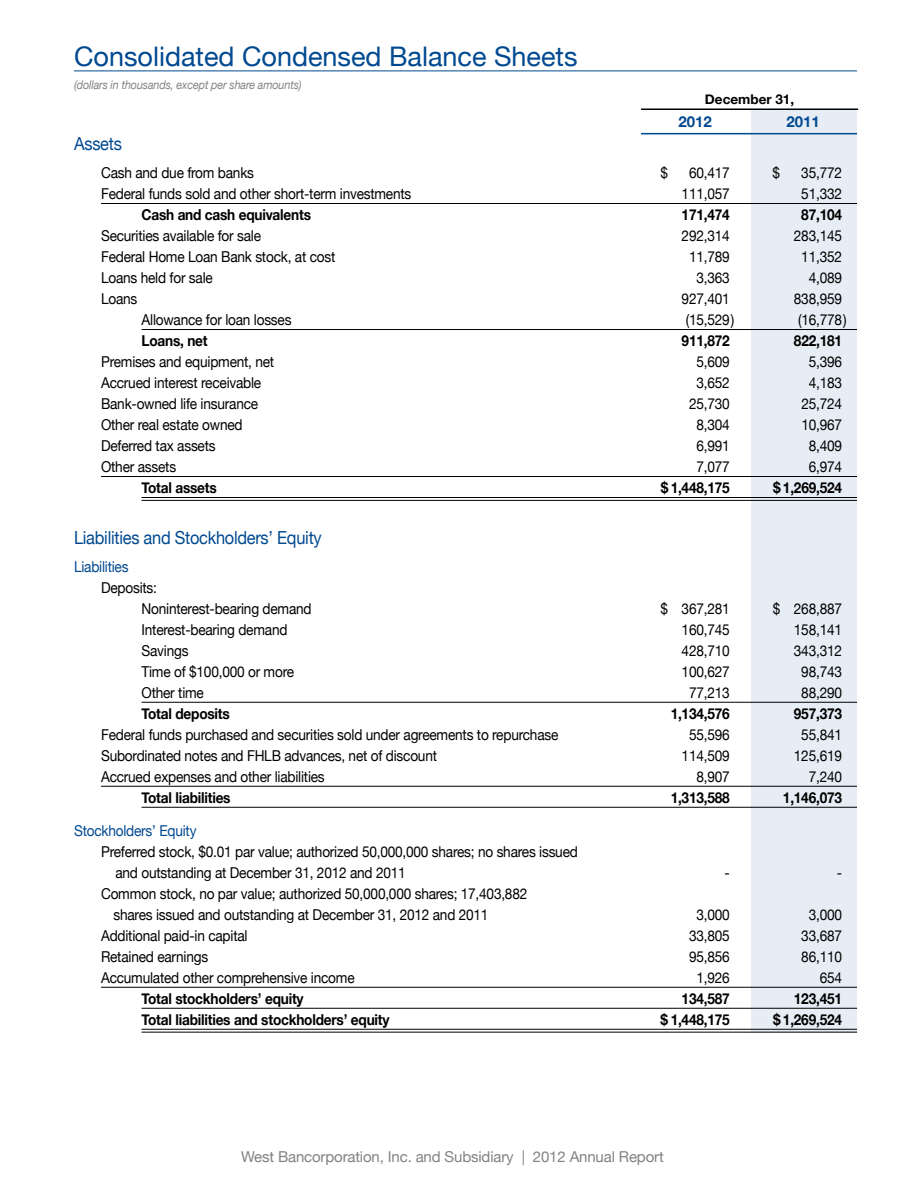
<style>
.page{position:relative;width:918px;height:1188px;background:#fff}
.page>*{position:absolute;margin:0;border:0;box-sizing:border-box;transform-origin:0 0}
.t1{font:27px "Helvetica Neue";color:#004990}
.t2{font:18px "Helvetica Neue";letter-spacing:-.015em;color:#004990;scale:.91 1}
.t3{font:15px/21px "Helvetica Neue";letter-spacing:-.015em;color:#000;scale:.91 1}
.t4{font:700 15px "Helvetica Neue";letter-spacing:-.015em;color:#000;scale:.91 1}
.t5{font:15px "Helvetica Neue";letter-spacing:-.01em;color:#808285}
.t6{font:15px "Helvetica Neue";letter-spacing:-.015em;color:#004990;scale:.91 1}
.t7{font:700 15px "Helvetica Neue";color:#004990}
.t8{font:700 13.5px "Helvetica Neue";color:#000}
.t9{font:italic 12px "Helvetica Neue";letter-spacing:-.01em;color:#808285;scale:.9 1}
</style>
<div class="page">
<div style="left:751px;top:109px;width:106px;height:923px;background:#e6edf4"></div>
<hr style="left:74px;top:71px;width:783px;height:1px;background:#004990">
<hr style="left:641px;top:133px;width:216px;height:1px;background:#004990">
<hr style="left:641px;top:109px;width:217px;height:1px;background:#000">
<hr style="left:101px;top:203px;width:756px;height:1px;background:#000">
<hr style="left:142px;top:329px;width:715px;height:1px;background:#000">
<hr style="left:101px;top:476px;width:756px;height:1px;background:#000">
<hr style="left:142px;top:497px;width:715px;height:1px;background:#000">
<hr style="left:142px;top:500px;width:715px;height:1px;background:#000">
<hr style="left:142px;top:702px;width:715px;height:1px;background:#000">
<hr style="left:101px;top:786px;width:756px;height:1px;background:#000">
<hr style="left:142px;top:807px;width:715px;height:1px;background:#000">
<hr style="left:101px;top:987px;width:756px;height:1px;background:#000">
<hr style="left:142px;top:1008px;width:715px;height:1px;background:#000">
<hr style="left:142px;top:1029px;width:715px;height:1px;background:#000">
<hr style="left:142px;top:1032px;width:715px;height:1px;background:#000">
<h1 class="t1" style="left:74px;top:40px;width:505px">Consolidated Condensed Balance Sheets</h1>
<p class="t9" style="left:74px;top:78px;width:254px">(dollars in thousands, except per share amounts)</p>
<p class="t8" style="left:705px;top:91px;width:91px">December 31,</p>
<p class="t7" style="left:678px;top:113px;width:35px">2012</p>
<p class="t7" style="left:786px;top:113px;width:35px">2011</p>
<p class="t2" style="left:74px;top:133px;width:54px">Assets</p>
<p class="t3" style="left:101px;top:162px;width:170px">Cash and due from banks</p>
<p class="t3" style="left:661px;top:162px;width:10px">$</p>
<p class="t3" style="left:689px;top:162px;width:46px">60,417</p>
<p class="t3" style="left:772px;top:162px;width:10px">$</p>
<p class="t3" style="left:801px;top:162px;width:46px">35,772</p>
<p class="t3" style="left:101px;top:183px;width:343px">Federal funds sold and other short-term investments</p>
<p class="t3" style="left:682px;top:183px;width:54px">111,057</p>
<p class="t3" style="left:801px;top:183px;width:46px">51,332</p>
<p class="t4" style="left:142px;top:205px;width:188px">Cash and cash equivalents</p>
<p class="t4" style="left:682px;top:205px;width:54px">171,474</p>
<p class="t4" style="left:801px;top:205px;width:46px">87,104</p>
<p class="t3" style="left:101px;top:225px;width:177px">Securities available for sale</p>
<p class="t3" style="left:682px;top:225px;width:54px">292,314</p>
<p class="t3" style="left:794px;top:225px;width:54px">283,145</p>
<p class="t3" style="left:101px;top:246px;width:259px">Federal Home Loan Bank stock, at cost</p>
<p class="t3" style="left:689px;top:246px;width:46px">11,789</p>
<p class="t3" style="left:801px;top:246px;width:46px">11,352</p>
<p class="t3" style="left:101px;top:267px;width:124px">Loans held for sale</p>
<p class="t3" style="left:696px;top:267px;width:38px">3,363</p>
<p class="t3" style="left:809px;top:267px;width:38px">4,089</p>
<p class="t3" style="left:101px;top:288px;width:41px">Loans</p>
<p class="t3" style="left:682px;top:288px;width:54px">927,401</p>
<p class="t3" style="left:794px;top:288px;width:54px">838,959</p>
<p class="t3" style="left:142px;top:309px;width:166px">Allowance for loan losses</p>
<p class="t3" style="left:686px;top:309px;width:55px">(15,529)</p>
<p class="t3" style="left:798px;top:309px;width:55px">(16,778)</p>
<p class="t4" style="left:142px;top:331px;width:74px">Loans, net</p>
<p class="t4" style="left:682px;top:331px;width:54px">911,872</p>
<p class="t4" style="left:794px;top:331px;width:54px">822,181</p>
<p class="t3" style="left:101px;top:351px;width:192px">Premises and equipment, net</p>
<p class="t3" style="left:696px;top:351px;width:38px">5,609</p>
<p class="t3" style="left:809px;top:351px;width:38px">5,396</p>
<p class="t3" style="left:101px;top:372px;width:178px">Accrued interest receivable</p>
<p class="t3" style="left:696px;top:372px;width:38px">3,652</p>
<p class="t3" style="left:809px;top:372px;width:38px">4,183</p>
<p class="t3" style="left:101px;top:393px;width:174px">Bank-owned life insurance</p>
<p class="t3" style="left:689px;top:393px;width:46px">25,730</p>
<p class="t3" style="left:801px;top:393px;width:46px">25,724</p>
<p class="t3" style="left:101px;top:414px;width:157px">Other real estate owned</p>
<p class="t3" style="left:696px;top:414px;width:38px">8,304</p>
<p class="t3" style="left:801px;top:414px;width:46px">10,967</p>
<p class="t3" style="left:101px;top:435px;width:127px">Deferred tax assets</p>
<p class="t3" style="left:696px;top:435px;width:38px">6,991</p>
<p class="t3" style="left:809px;top:435px;width:38px">8,409</p>
<p class="t3" style="left:101px;top:456px;width:84px">Other assets</p>
<p class="t3" style="left:696px;top:456px;width:38px">7,077</p>
<p class="t3" style="left:809px;top:456px;width:38px">6,974</p>
<p class="t4" style="left:142px;top:478px;width:84px">Total assets</p>
<p class="t4" style="left:661px;top:478px;width:77px">$ 1,448,175</p>
<p class="t4" style="left:773px;top:478px;width:77px">$ 1,269,524</p>
<p class="t2" style="left:74px;top:527px;width:274px">Liabilities and Stockholders’ Equity</p>
<p class="t6" style="left:74px;top:557px;width:61px">Liabilities</p>
<p class="t3" style="left:142px;top:577px;width:188px;text-indent:-40px">Deposits:<br>Noninterest-bearing demand</p>
<p class="t3" style="left:660px;top:598px;width:78px">$ 367,281</p>
<p class="t3" style="left:773px;top:598px;width:78px">$ 268,887</p>
<p class="t3" style="left:142px;top:619px;width:162px">Interest-bearing demand</p>
<p class="t3" style="left:682px;top:619px;width:54px">160,745</p>
<p class="t3" style="left:794px;top:619px;width:54px">158,141</p>
<p class="t3" style="left:142px;top:640px;width:53px">Savings</p>
<p class="t3" style="left:682px;top:640px;width:54px">428,710</p>
<p class="t3" style="left:794px;top:640px;width:54px">343,312</p>
<p class="t3" style="left:142px;top:661px;width:169px">Time of $100,000 or more</p>
<p class="t3" style="left:682px;top:661px;width:54px">100,627</p>
<p class="t3" style="left:801px;top:661px;width:46px">98,743</p>
<p class="t3" style="left:142px;top:682px;width:70px">Other time</p>
<p class="t3" style="left:689px;top:682px;width:46px">77,213</p>
<p class="t3" style="left:801px;top:682px;width:46px">88,290</p>
<p class="t4" style="left:142px;top:704px;width:99px">Total deposits</p>
<p class="t4" style="left:671px;top:704px;width:66px">1,134,576</p>
<p class="t4" style="left:794px;top:704px;width:54px">957,373</p>
<p class="t3" style="left:101px;top:724px;width:504px">Federal funds purchased and securities sold under agreements to repurchase</p>
<p class="t3" style="left:689px;top:724px;width:46px">55,596</p>
<p class="t3" style="left:801px;top:724px;width:46px">55,841</p>
<p class="t3" style="left:101px;top:745px;width:371px">Subordinated notes and FHLB advances, net of discount</p>
<p class="t3" style="left:682px;top:745px;width:54px">114,509</p>
<p class="t3" style="left:794px;top:745px;width:54px">125,619</p>
<p class="t3" style="left:101px;top:766px;width:247px">Accrued expenses and other liabilities</p>
<p class="t3" style="left:696px;top:766px;width:38px">8,907</p>
<p class="t3" style="left:809px;top:766px;width:38px">7,240</p>
<p class="t4" style="left:142px;top:788px;width:99px">Total liabilities</p>
<p class="t4" style="left:671px;top:788px;width:66px">1,313,588</p>
<p class="t4" style="left:783px;top:788px;width:66px">1,146,073</p>
<p class="t6" style="left:74px;top:821px;width:136px">Stockholders’ Equity</p>
<p class="t3" style="left:115px;top:841px;width:510px;text-indent:-14px">Preferred stock, $0.01 par value; authorized 50,000,000 shares; no shares issued and outstanding at December 31, 2012 and 2011</p>
<p class="t3" style="left:724px;top:862px;width:7px">-</p>
<p class="t3" style="left:837px;top:862px;width:7px">-</p>
<p class="t3" style="left:114px;top:883px;width:456px;text-indent:-12px">Common stock, no par value; authorized 50,000,000 shares; 17,403,882 shares issued and outstanding at December 31, 2012 and 2011</p>
<p class="t3" style="left:696px;top:904px;width:38px">3,000</p>
<p class="t3" style="left:809px;top:904px;width:38px">3,000</p>
<p class="t3" style="left:101px;top:925px;width:163px">Additional paid-in capital</p>
<p class="t3" style="left:689px;top:925px;width:46px">33,805</p>
<p class="t3" style="left:801px;top:925px;width:46px">33,687</p>
<p class="t3" style="left:101px;top:946px;width:119px">Retained earnings</p>
<p class="t3" style="left:689px;top:946px;width:46px">95,856</p>
<p class="t3" style="left:801px;top:946px;width:46px">86,110</p>
<p class="t3" style="left:101px;top:967px;width:280px">Accumulated other comprehensive income</p>
<p class="t3" style="left:696px;top:967px;width:38px">1,926</p>
<p class="t3" style="left:820px;top:967px;width:26px">654</p>
<p class="t4" style="left:142px;top:989px;width:180px">Total stockholders’ equity</p>
<p class="t4" style="left:682px;top:989px;width:54px">134,587</p>
<p class="t4" style="left:794px;top:989px;width:54px">123,451</p>
<p class="t4" style="left:142px;top:1010px;width:274px">Total liabilities and stockholders’ equity</p>
<p class="t4" style="left:661px;top:1010px;width:78px">$ 1,448,175</p>
<p class="t4" style="left:773px;top:1010px;width:77px">$ 1,269,524</p>
<p class="t5" style="left:241px;top:1148px;width:424px">West Bancorporation, Inc. and Subsidiary | 2012 Annual Report</p>
</div>
